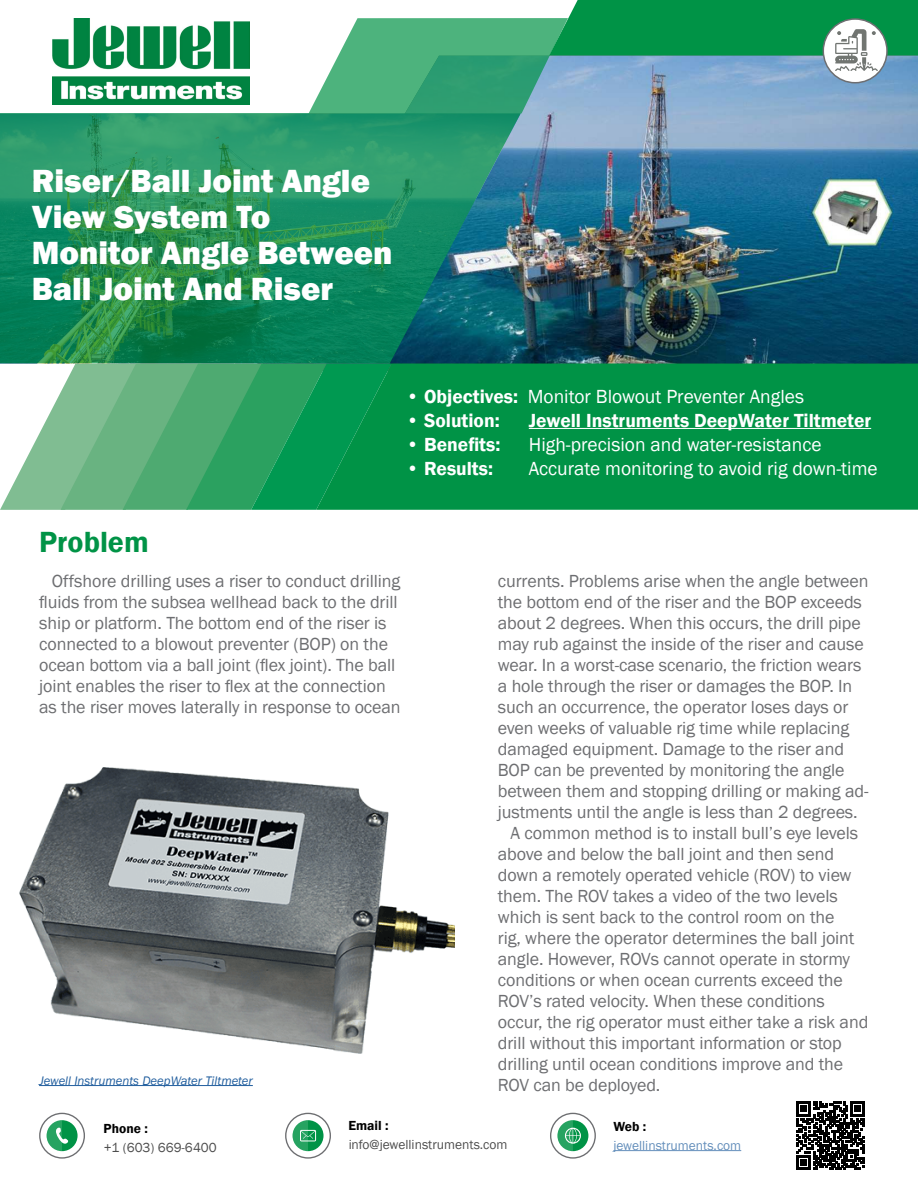
<style>
.page{position:relative;width:918px;height:1188px;background:#fff}
.page>*{position:absolute;margin:0;border:0;box-sizing:border-box;transform-origin:0 0}
.t1{font:800 33px/36px "Franklin Gothic";color:#fff}
.t2{font:600 30px "Franklin Gothic";color:#009346}
.t3{font:19.5px "Franklin Gothic";color:#fff}
.t4{font:600 19.5px "Franklin Gothic";color:#fff}
.t5{font:18px/21px "Franklin Gothic";letter-spacing:-.005em;color:#6d6e71}
.t6{font:13.5px "Franklin Gothic";color:#000}
.t7{font:13.5px "Franklin Gothic";color:#215e9e}
.t8{font:600 13.5px "Franklin Gothic";color:#000}
.t9{font:italic 12.75px "Franklin Gothic";color:#215e9e}
.s1{font-weight:600}
</style>
<div class="page">
<div style="left:568px;top:0;width:350px;height:56px;background:#009346"></div>
<img style="left:521px;top:56px;width:397px;height:308px">
<svg style="left:309px;top:18px;width:260px;height:97px;background:#59b38c"></svg>
<svg style="left:0;top:113px;width:521px;height:250px;background:#1f8b63"></svg>
<svg style="left:0;top:392px;width:61px;height:118px"></svg>
<svg style="left:61px;top:364px;width:62px;height:146px;background:#79ba8d"></svg>
<svg style="left:123px;top:364px;width:63px;height:146px;background:#5eaf7a"></svg>
<svg style="left:186px;top:364px;width:65px;height:146px;background:#3fa66a"></svg>
<svg style="left:251px;top:364px;width:65px;height:146px;background:#199e5a"></svg>
<svg style="left:316px;top:364px;width:602px;height:146px;background:#009347"></svg>
<img style="left:53px;top:18px;width:197px;height:87px">
<hr style="left:529px;top:428px;width:342px;height:1px;background:#fff">
<div style="left:823px;top:19px;width:64px;height:64px;background:#fff;border-radius:50%"></div>
<div style="left:823px;top:18px;width:65px;height:65px;border:2px solid #6d6e71;border-radius:50%"></div>
<svg style="left:39px;top:1113px;width:46px;height:46px"></svg>
<svg style="left:550px;top:1113px;width:46px;height:46px"></svg>
<svg style="left:285px;top:1113px;width:46px;height:46px"></svg>
<hr style="left:613px;top:1150px;width:128px;height:1px;background:#215e9e">
<img style="left:19px;top:767px;width:435px;height:287px">
<hr style="left:39px;top:1085px;width:214px;height:1px;background:#215e9e">
<svg style="left:797px;top:1102px;width:67px;height:68px"></svg>
<svg style="left:835px;top:29px;width:43px;height:42px"></svg>
<h1 class="t1" style="left:32px;top:166px;width:362px">Riser/Ball Joint Angle<br>View System To<br>Monitor Angle Between<br>Ball Joint And Riser</h1>
<p class="t3" style="left:406px;top:390px;width:399px"><span class="s1">• Objectives:</span> Monitor Blowout Preventer Angles</p>
<p class="t4" style="left:406px;top:414px;width:95px">• Solution:</p>
<p class="t4" style="left:529px;top:414px;width:344px">Jewell Instruments DeepWater Tiltmeter</p>
<p class="t4" style="left:406px;top:432px;width:96px">• Bene昀椀ts:</p>
<p class="t3" style="left:529px;top:438px;width:294px">High-precision and water-resistance</p>
<p class="t4" style="left:406px;top:462px;width:88px">• Results:</p>
<p class="t3" style="left:529px;top:462px;width:350px">Accurate monitoring to avoid rig down-time</p>
<h2 class="t2" style="left:39px;top:532px;width:111px">Problem</h2>
<p class="t5" style="left:39px;top:572px;width:363px;text-indent:13px">Offshore drilling uses a riser to conduct drilling昀氀uids from the subsea wellhead back to the drill ship or platform. The bottom end of the riser is connected to a blowout preventer (BOP) on the ocean bottom via a ball joint (昀氀ex joint). The ball joint enables the riser to 昀氀ex at the connection as the riser moves laterally in response to ocean</p>
<p class="t5" style="left:498px;top:571px;width:372px">currents. Problems arise when the angle between</p>
<p class="t5" style="left:498px;top:592px;width:366px">the bottom end of the riser and the BOP exceeds</p>
<p class="t5" style="left:498px;top:613px;width:364px">about 2 degrees. When this occurs, the drill pipe</p>
<p class="t5" style="left:498px;top:634px;width:367px">may rub against the inside of the riser and cause</p>
<p class="t5" style="left:498px;top:655px;width:365px">wear. In a worst-case scenario, the friction wears</p>
<p class="t5" style="left:498px;top:677px;width:356px">a hole through the riser or damages the BOP. In</p>
<p class="t5" style="left:498px;top:697px;width:352px">such an occurrence, the operator loses days or</p>
<p class="t5" style="left:498px;top:718px;width:353px">even weeks of valuable rig time while replacing</p>
<p class="t5" style="left:498px;top:740px;width:348px">damaged equipment. Damage to the riser and</p>
<p class="t5" style="left:498px;top:760px;width:348px">BOP can be prevented by monitoring the angle</p>
<p class="t5" style="left:498px;top:781px;width:372px">between them and stopping drilling or making ad-</p>
<p class="t5" style="left:498px;top:802px;width:361px">justments until the angle is less than 2 degrees.</p>
<p class="t5" style="left:511px;top:823px;width:349px">A common method is to install bull’s eye levels</p>
<p class="t5" style="left:498px;top:844px;width:338px">above and below the ball joint and then send</p>
<p class="t5" style="left:498px;top:865px;width:355px">down a remotely operated vehicle (ROV) to view</p>
<p class="t5" style="left:498px;top:886px;width:342px">them. The ROV takes a video of the two levels</p>
<p class="t5" style="left:498px;top:907px;width:338px">which is sent back to the control room on the</p>
<p class="t5" style="left:498px;top:928px;width:358px">rig, where the operator determines the ball joint</p>
<p class="t5" style="left:498px;top:949px;width:354px">angle. However, ROVs cannot operate in stormy</p>
<p class="t5" style="left:498px;top:970px;width:347px">conditions or when ocean currents exceed the</p>
<p class="t5" style="left:498px;top:991px;width:329px">ROV’s rated velocity. When these conditions</p>
<p class="t5" style="left:498px;top:1012px;width:372px">occur, the rig operator must either take a risk and</p>
<p class="t5" style="left:498px;top:1034px;width:345px">drill without this important information or stop</p>
<p class="t5" style="left:498px;top:1055px;width:347px">drilling until ocean conditions improve and the</p>
<p class="t5" style="left:498px;top:1075px;width:164px">ROV can be deployed.</p>
<p class="t9" style="left:39px;top:1076px;width:215px">Jewell Instruments DeepWater Tiltmeter</p>
<p class="t8" style="left:104px;top:1123px;width:46px">Phone :</p>
<p class="t6" style="left:104px;top:1142px;width:115px">+1 (603) 669-6400</p>
<p class="t8" style="left:348px;top:1120px;width:42px">Email :</p>
<p class="t6" style="left:348px;top:1139px;width:161px">info@jewellinstruments.com</p>
<p class="t8" style="left:613px;top:1121px;width:34px">Web :</p>
<p class="t7" style="left:613px;top:1141px;width:129px">jewellinstruments.com</p>
</div>
